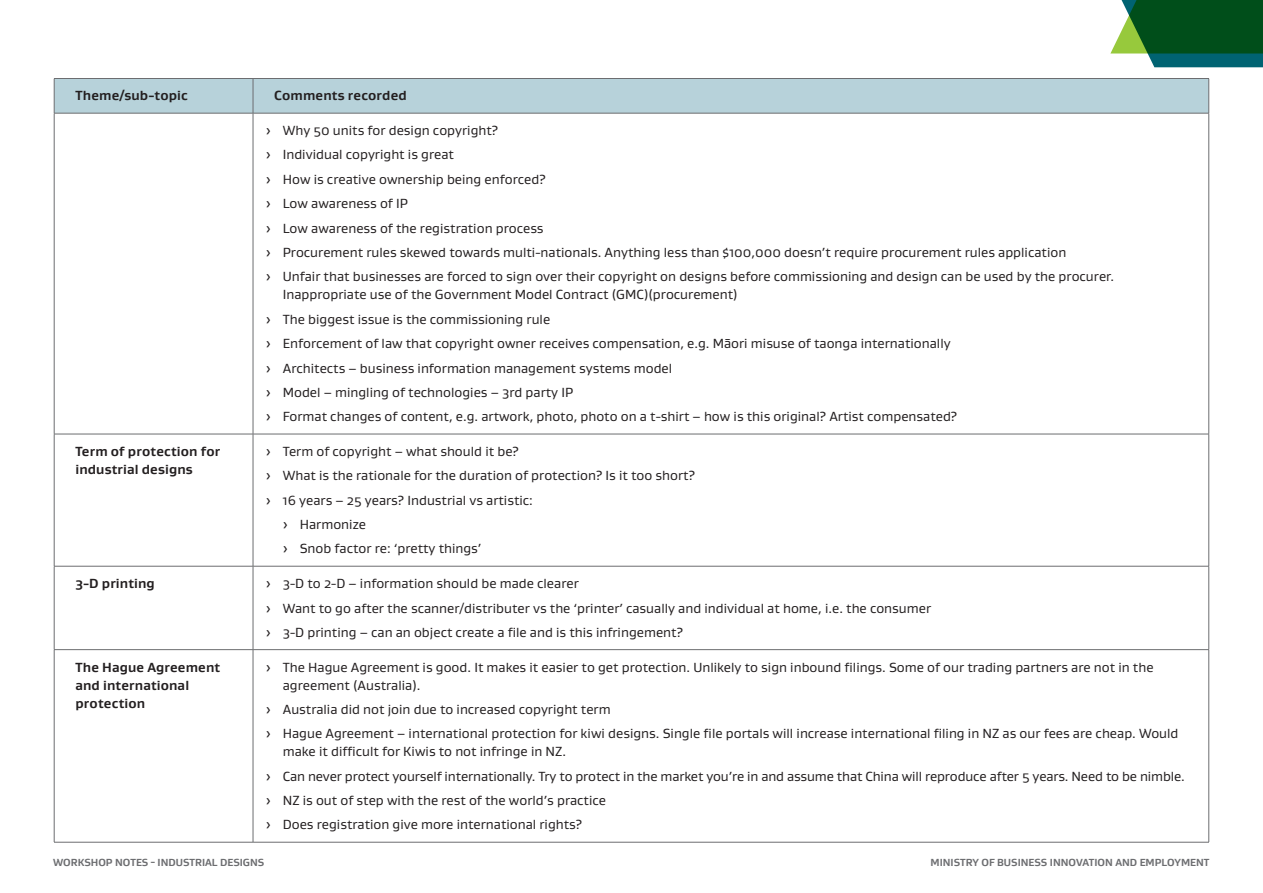
<style>
.page{position:relative;width:1263px;height:893px;background:#fff}
.page>*{position:absolute;margin:0;border:0;box-sizing:border-box;transform-origin:0 0}
.t1{font:13.5px/18px "Gustan";color:#231f20}
.Heading_3_Gustan{font:700 13.5px/18px "Gustan";letter-spacing:.01em;color:#231f20}
.t2{font:700 10.5px "Gustan";color:#6c6d70}
</style>
<div class="page">
<svg style="left:1110px;top:0;width:153px;height:67px;background:#276d44"></svg>
<div style="left:55px;top:79px;width:1153px;height:34px;background:#b7d2da"></div>
<hr style="left:54px;top:78px;width:199px;height:1px;background:#6c6d70">
<hr style="left:54px;top:79px;width:1px;height:34px;background:#6c6d70">
<hr style="left:253px;top:78px;width:956px;height:1px;background:#6c6d70">
<hr style="left:253px;top:79px;width:1px;height:34px;background:#6c6d70">
<hr style="left:1208px;top:79px;width:1px;height:34px;background:#6c6d70">
<hr style="left:54px;top:113px;width:199px;height:1px;background:#6c6d70">
<hr style="left:253px;top:113px;width:956px;height:1px;background:#6c6d70">
<hr style="left:54px;top:649px;width:199px;height:1px;background:#6c6d70">
<hr style="left:253px;top:649px;width:956px;height:1px;background:#6c6d70">
<hr style="left:54px;top:113px;width:1px;height:321px;background:#6c6d70">
<hr style="left:253px;top:113px;width:1px;height:321px;background:#6c6d70">
<hr style="left:1208px;top:113px;width:1px;height:321px;background:#6c6d70">
<hr style="left:54px;top:434px;width:199px;height:1px;background:#6c6d70">
<hr style="left:54px;top:434px;width:1px;height:132px;background:#6c6d70">
<hr style="left:253px;top:434px;width:956px;height:1px;background:#6c6d70">
<hr style="left:253px;top:434px;width:1px;height:132px;background:#6c6d70">
<hr style="left:1208px;top:434px;width:1px;height:132px;background:#6c6d70">
<hr style="left:54px;top:566px;width:199px;height:1px;background:#6c6d70">
<hr style="left:54px;top:566px;width:1px;height:83px;background:#6c6d70">
<hr style="left:253px;top:566px;width:956px;height:1px;background:#6c6d70">
<hr style="left:253px;top:566px;width:1px;height:83px;background:#6c6d70">
<hr style="left:1208px;top:566px;width:1px;height:83px;background:#6c6d70">
<hr style="left:54px;top:650px;width:1px;height:192px;background:#6c6d70">
<hr style="left:253px;top:650px;width:1px;height:192px;background:#6c6d70">
<hr style="left:1208px;top:650px;width:1px;height:192px;background:#6c6d70">
<hr style="left:54px;top:842px;width:199px;height:1px;background:#6c6d70">
<hr style="left:253px;top:842px;width:956px;height:1px;background:#6c6d70">
<p class="Heading_3_Gustan" style="left:75px;top:86px;width:114px">Theme/sub-topic</p>
<p class="Heading_3_Gustan" style="left:274px;top:86px;width:134px">Comments recorded</p>
<p class="t1" style="left:266px;top:121px;width:234px">› Why 50 units for design copyright?</p>
<p class="t1" style="left:266px;top:145px;width:190px">› Individual copyright is great</p>
<p class="t1" style="left:266px;top:170px;width:281px">› How is creative ownership being enforced?</p>
<p class="t1" style="left:266px;top:194px;width:144px">› Low awareness of IP</p>
<p class="t1" style="left:266px;top:219px;width:279px">› Low awareness of the registration process</p>
<p class="t1" style="left:266px;top:243px;width:802px">› Procurement rules skewed towards multi-nationals. Anything less than $100,000 doesn’t require procurement rules application</p>
<p class="t1" style="left:283px;top:267px;width:833px;text-indent:-17px">› Unfair that businesses are forced to sign over their copyright on designs before commissioning and design can be used by the procurer.<br>Inappropriate use of the Government Model Contract (GMC)(procurement)</p>
<p class="t1" style="left:266px;top:310px;width:286px">› The biggest issue is the commissioning rule</p>
<p class="t1" style="left:266px;top:334px;width:686px">› Enforcement of law that copyright owner receives compensation, e.g. Māori misuse of taonga internationally</p>
<p class="t1" style="left:266px;top:358px;width:408px">› Architects – business information management systems model</p>
<p class="t1" style="left:266px;top:383px;width:309px">› Model – mingling of technologies – 3rd party IP</p>
<p class="t1" style="left:266px;top:407px;width:693px">› Format changes of content, e.g. artwork, photo, photo on a t-shirt – how is this original? Artist compensated?</p>
<p class="Heading_3_Gustan" style="left:75px;top:442px;width:146px">Term of protection for industrial designs</p>
<p class="t1" style="left:266px;top:442px;width:255px">› Term of copyright – what should it be?</p>
<p class="t1" style="left:266px;top:466px;width:431px">› What is the rationale for the duration of protection? Is it too short?</p>
<p class="t1" style="left:266px;top:491px;width:269px">› 16 years – 25 years? Industrial vs artistic:</p>
<p class="t1" style="left:283px;top:515px;width:85px">› Harmonize</p>
<p class="t1" style="left:283px;top:539px;width:200px">› Snob factor re: ‘pretty things’</p>
<p class="Heading_3_Gustan" style="left:75px;top:574px;width:81px">3-D printing</p>
<p class="t1" style="left:266px;top:574px;width:315px">› 3-D to 2-D – information should be made clearer</p>
<p class="t1" style="left:266px;top:598px;width:667px">› Want to go after the scanner/distributer vs the ‘printer’ casually and individual at home, i.e. the consumer</p>
<p class="t1" style="left:266px;top:623px;width:419px">› 3-D printing – can an object create a file and is this infringement?</p>
<p class="Heading_3_Gustan" style="left:75px;top:658px;width:146px">The Hague Agreement and international protection</p>
<p class="t1" style="left:283px;top:657px;width:872px;text-indent:-17px">› The Hague Agreement is good. It makes it easier to get protection. Unlikely to sign inbound filings. Some of our trading partners are not in the agreement (Australia).</p>
<p class="t1" style="left:266px;top:700px;width:346px">› Australia did not join due to increased copyright term</p>
<p class="t1" style="left:283px;top:724px;width:897px;text-indent:-17px">› Hague Agreement – international protection for kiwi designs. Single file portals will increase international filing in NZ as our fees are cheap. Would make it difficult for Kiwis to not infringe in NZ.</p>
<p class="t1" style="left:266px;top:767px;width:920px">› Can never protect yourself internationally. Try to protect in the market you’re in and assume that China will reproduce after 5 years. Need to be nimble.</p>
<p class="t1" style="left:266px;top:791px;width:342px">› NZ is out of step with the rest of the world’s practice</p>
<p class="t1" style="left:266px;top:815px;width:318px">› Does registration give more international rights?</p>
<p class="t2" style="left:53px;top:855px;width:213px">WORKSHOP NOTES - INDUSTRIAL DESIGNS</p>
<p class="t2" style="left:930px;top:855px;width:280px">MINISTRY OF BUSINESS INNOVATION AND EMPLOYMENT</p>
</div>
